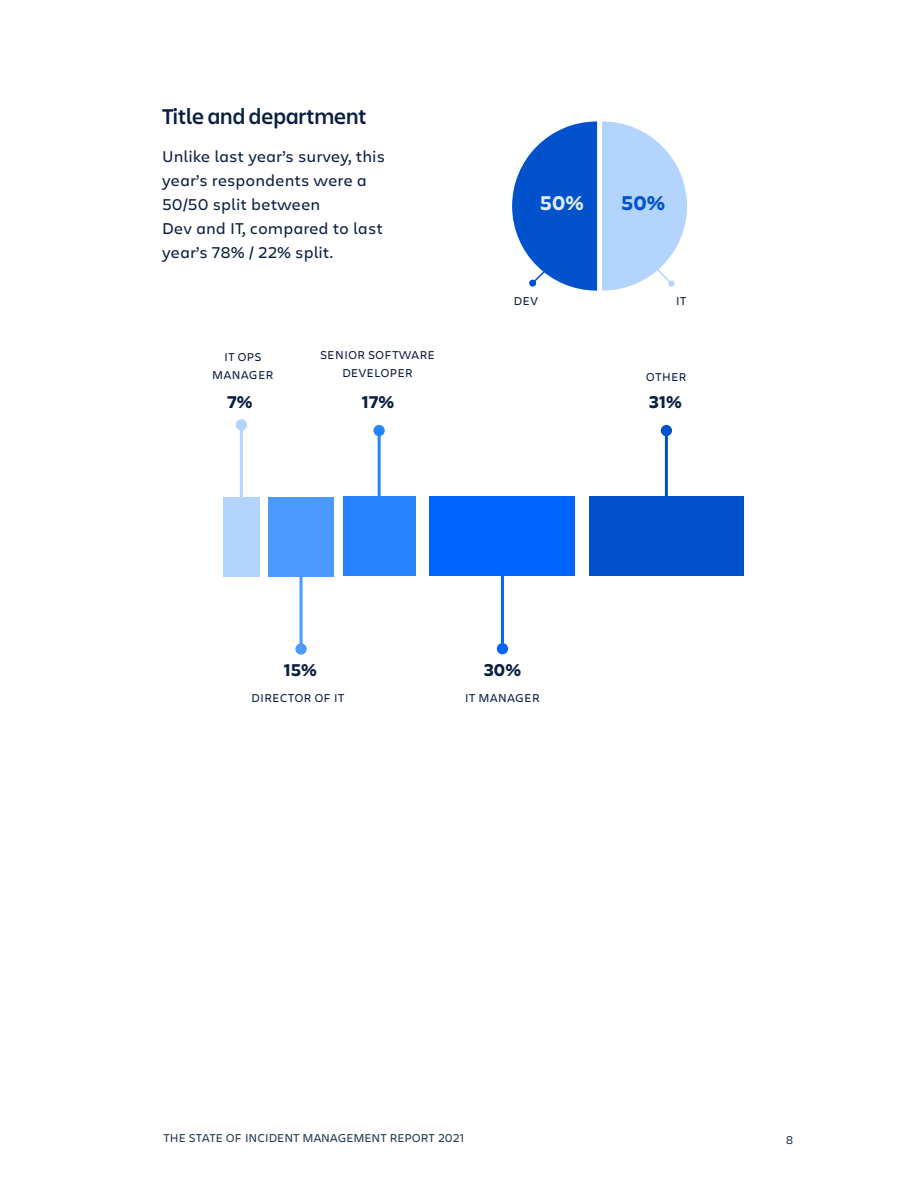
<style>
.page{position:relative;width:918px;height:1188px;background:#fff}
.page>*{position:absolute;margin:0;border:0;box-sizing:border-box;transform-origin:0 0}
.H4_15_18pt_SA0pt{font:600 22.5px "Charlie Display";color:#091e42}
.TOC_Body_Headlines{font:700 21px "Charlie Text";color:#deebff}
.TOC_Body_Headlines-2{font:700 21px "Charlie Text";color:#0052cc}
.Body__Quote_Name_wit{font:700 18px "Charlie Text";color:#091e42}
.Body__Primary_11_17p{font:16.5px/24px "Charlie Text";color:#091e42}
.H6_8_12pt_SA0pt{font:12px/18px "Charlie Display";letter-spacing:.05em;color:#091e42;text-align:center}
.t1{font:12px "Charlie Text";color:#253858}
</style>
<div class="page">
<div style="left:430px;top:497px;width:145px;height:79px;background:#0065ff"></div>
<div style="left:589px;top:497px;width:155px;height:79px;background:#0052cc"></div>
<div style="left:344px;top:497px;width:72px;height:79px;background:#2684ff"></div>
<div style="left:268px;top:497px;width:66px;height:80px;background:#4c9aff"></div>
<div style="left:223px;top:497px;width:37px;height:80px;background:#b3d4ff"></div>
<hr style="left:665px;top:428px;width:3px;height:79px;background:#0052cc">
<hr style="left:501px;top:572px;width:3px;height:79px;background:#0065ff">
<hr style="left:378px;top:428px;width:3px;height:79px;background:#2684ff">
<hr style="left:300px;top:573px;width:3px;height:79px;background:#4c9aff">
<hr style="left:240px;top:423px;width:3px;height:78px;background:#b3d4ff">
<div style="left:662px;top:426px;width:9px;height:9px;background:#0052cc;border-radius:50%"></div>
<div style="left:661px;top:425px;width:11px;height:11px;border:2px solid #0052cc;border-radius:50%"></div>
<div style="left:498px;top:644px;width:9px;height:10px;background:#0065ff;border-radius:50%"></div>
<div style="left:497px;top:643px;width:11px;height:11px;border:2px solid #0065ff;border-radius:50%"></div>
<div style="left:374px;top:426px;width:10px;height:9px;background:#2684ff;border-radius:50%"></div>
<div style="left:374px;top:425px;width:11px;height:11px;border:2px solid #2684ff;border-radius:50%"></div>
<div style="left:296px;top:644px;width:10px;height:10px;background:#4c9aff;border-radius:50%"></div>
<div style="left:295px;top:643px;width:12px;height:12px;border:2px solid #4c9aff;border-radius:50%"></div>
<div style="left:237px;top:420px;width:9px;height:10px;background:#b3d4ff;border-radius:50%"></div>
<div style="left:236px;top:419px;width:11px;height:12px;border:2px solid #b3d4ff;border-radius:50%"></div>
<svg style="left:512px;top:121px;width:175px;height:170px"></svg>
<p class="H4_15_18pt_SA0pt" style="left:162px;top:100px;width:206px">Title and department</p>
<p class="Body__Primary_11_17p" style="left:162px;top:143px;width:224px">Unlike last year’s survey, this year’s respondents were a<br>50/50 split between<br>Dev and IT, compared to last year’s 78% / 22% split.</p>
<p class="H6_8_12pt_SA0pt" style="left:212px;top:347px;width:63px">IT OPS<br>MANAGER</p>
<p class="Body__Quote_Name_wit" style="left:227px;top:389px;width:27px">7%</p>
<p class="H6_8_12pt_SA0pt" style="left:320px;top:346px;width:116px">SENIOR SOFTWARE<br>DEVELOPER</p>
<p class="Body__Quote_Name_wit" style="left:362px;top:389px;width:34px">17%</p>
<p class="TOC_Body_Headlines" style="left:540px;top:188px;width:45px">50%</p>
<p class="TOC_Body_Headlines-2" style="left:621px;top:188px;width:45px">50%</p>
<p class="H6_8_12pt_SA0pt" style="left:514px;top:292px;width:25px">DEV</p>
<p class="H6_8_12pt_SA0pt" style="left:676px;top:292px;width:12px">IT</p>
<p class="H6_8_12pt_SA0pt" style="left:646px;top:367px;width:42px">OTHER</p>
<p class="Body__Quote_Name_wit" style="left:649px;top:389px;width:35px">31%</p>
<p class="Body__Quote_Name_wit" style="left:284px;top:657px;width:35px">15%</p>
<p class="H6_8_12pt_SA0pt" style="left:251px;top:689px;width:94px">DIRECTOR OF IT</p>
<p class="Body__Quote_Name_wit" style="left:484px;top:657px;width:39px">30%</p>
<p class="H6_8_12pt_SA0pt" style="left:465px;top:688px;width:76px">IT MANAGER</p>
<p class="t1" style="left:164px;top:1130px;width:302px">THE STATE OF INCIDENT MANAGEMENT REPORT 2021</p>
<p class="t1" style="left:786px;top:1131px;width:9px">8</p>
</div>
